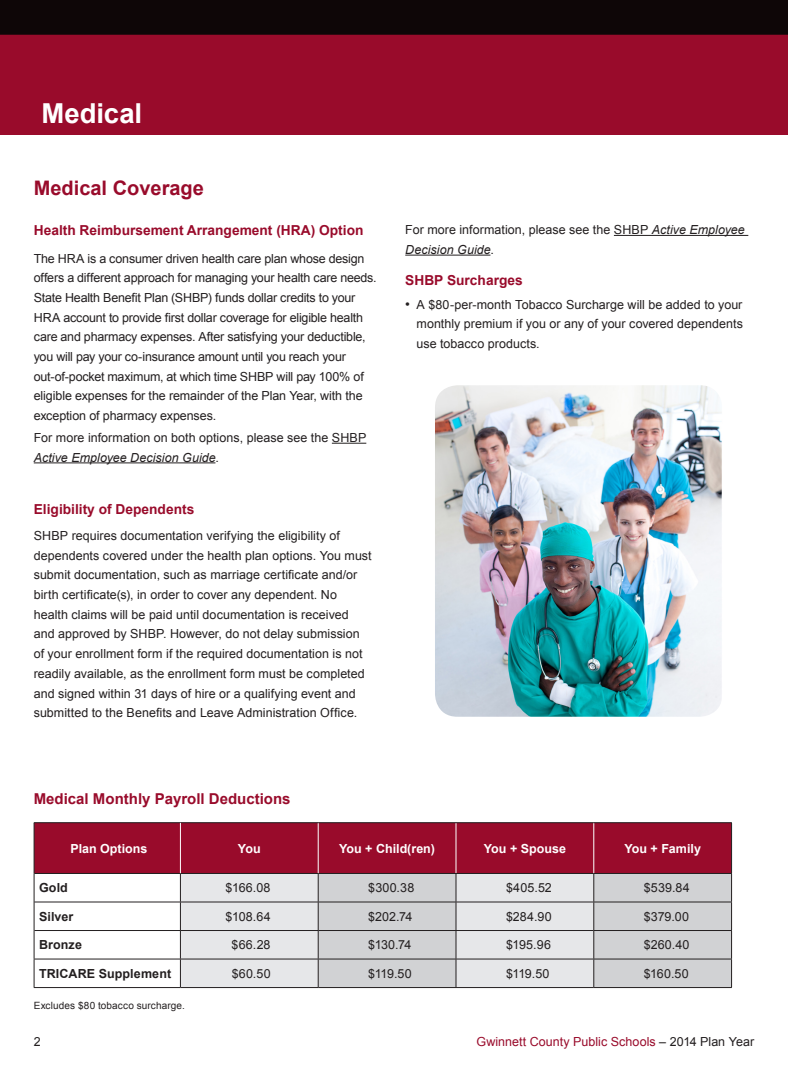
<style>
.page{position:relative;width:788px;height:1080px;background:#fff}
.page>*{position:absolute;margin:0;border:0;box-sizing:border-box;transform-origin:0 0}
.t1{font:700 27.5px "Arial";letter-spacing:-.005em;color:#fff}
.t2{font:700 20px "Arial";color:#990b2b}
.t3{font:700 15px "Arial";color:#990b2b}
.t4{font:700 13.75px "Arial";color:#990b2b}
.t5{font:12.5px/19.8px "Arial";color:#231f20}
.t6{font:700 12.5px "Arial";color:#fff}
.t7{font:12.5px "Arial";color:#990b2b}
.t8{font:700 12.5px "Arial";letter-spacing:.01em;color:#231f20}
.t9{font:10px "Arial";letter-spacing:.01em;color:#231f20}
.s1{font-style:italic}
.s2{font-size:13.75px}
.s3{color:#231f20}
</style>
<div class="page">
<div style="left:0;top:0;width:788px;height:68px;background:#0e0607"></div>
<div style="left:0;top:35px;width:788px;height:100px;background:#990b2b"></div>
<hr style="left:332px;top:443px;width:34px;height:1px;background:#231f20">
<hr style="left:34px;top:462px;width:181px;height:1px;background:#231f20">
<hr style="left:614px;top:235px;width:134px;height:1px;background:#231f20">
<hr style="left:405px;top:255px;width:85px;height:1px;background:#231f20">
<div style="left:35px;top:823px;width:696px;height:50px;background:#990b2b"></div>
<div style="left:181px;top:874px;width:137px;height:113px;background:#e6e7e9"></div>
<svg style="left:319px;top:874px;width:412px;height:113px;fill:#d1d2d4"></svg>
<hr style="left:34px;top:822px;width:146px;height:1px;background:#231f20">
<hr style="left:34px;top:823px;width:1px;height:50px;background:#231f20">
<hr style="left:34px;top:987px;width:146px;height:1px;background:#231f20">
<hr style="left:593px;top:823px;width:1px;height:50px;background:#fff">
<hr style="left:34px;top:873px;width:146px;height:1px;background:#231f20">
<hr style="left:34px;top:902px;width:146px;height:1px;background:#231f20">
<hr style="left:34px;top:930px;width:146px;height:1px;background:#231f20">
<svg style="left:593px;top:874px;width:1px;height:113px"></svg>
<hr style="left:318px;top:823px;width:1px;height:50px;background:#fff">
<hr style="left:455px;top:823px;width:1px;height:50px;background:#fff">
<svg style="left:318px;top:874px;width:1px;height:113px"></svg>
<svg style="left:455px;top:874px;width:1px;height:113px"></svg>
<hr style="left:180px;top:822px;width:138px;height:1px;background:#231f20">
<hr style="left:318px;top:822px;width:138px;height:1px;background:#231f20">
<hr style="left:456px;top:822px;width:137px;height:1px;background:#231f20">
<hr style="left:593px;top:822px;width:138px;height:1px;background:#231f20">
<hr style="left:731px;top:823px;width:1px;height:50px;background:#231f20">
<hr style="left:180px;top:873px;width:138px;height:1px;background:#231f20">
<hr style="left:318px;top:873px;width:138px;height:1px;background:#231f20">
<hr style="left:456px;top:873px;width:137px;height:1px;background:#231f20">
<hr style="left:593px;top:873px;width:138px;height:1px;background:#231f20">
<hr style="left:180px;top:902px;width:138px;height:1px;background:#231f20">
<hr style="left:318px;top:902px;width:138px;height:1px;background:#231f20">
<hr style="left:456px;top:902px;width:137px;height:1px;background:#231f20">
<hr style="left:593px;top:902px;width:138px;height:1px;background:#231f20">
<hr style="left:180px;top:930px;width:138px;height:1px;background:#231f20">
<hr style="left:318px;top:930px;width:138px;height:1px;background:#231f20">
<hr style="left:456px;top:930px;width:137px;height:1px;background:#231f20">
<hr style="left:593px;top:930px;width:138px;height:1px;background:#231f20">
<hr style="left:180px;top:959px;width:138px;height:1px;background:#231f20">
<hr style="left:318px;top:959px;width:138px;height:1px;background:#231f20">
<hr style="left:456px;top:959px;width:137px;height:1px;background:#231f20">
<hr style="left:593px;top:959px;width:138px;height:1px;background:#231f20">
<svg style="left:731px;top:874px;width:1px;height:113px"></svg>
<hr style="left:180px;top:987px;width:138px;height:1px;background:#231f20">
<hr style="left:318px;top:987px;width:138px;height:1px;background:#231f20">
<hr style="left:456px;top:987px;width:137px;height:1px;background:#231f20">
<hr style="left:593px;top:987px;width:138px;height:1px;background:#231f20">
<hr style="left:180px;top:823px;width:1px;height:50px;background:#fff">
<svg style="left:34px;top:873px;width:1px;height:114px"></svg>
<svg style="left:180px;top:874px;width:1px;height:113px"></svg>
<hr style="left:34px;top:959px;width:146px;height:1px;background:#231f20">
<img style="left:435px;top:385px;width:287px;height:332px">
<h1 class="t1" style="left:41px;top:95px;width:102px">Medical</h1>
<h2 class="t2" style="left:34px;top:174px;width:172px">Medical Coverage</h2>
<p class="t4" style="left:34px;top:221px;width:331px">Health Reimbursement Arrangement (HRA) Option</p>
<p class="t5" style="left:34px;top:248px;width:344px">The HRA is a consumer driven health care plan whose design offers a different approach for managing your health care needs.<br>State Health Benefit Plan (SHBP) funds dollar credits to your HRA account to provide first dollar coverage for eligible health care and pharmacy expenses. After satisfying your deductible, you will pay your co-insurance amount until you reach your out-of-pocket maximum, at which time SHBP will pay 100% of eligible expenses for the remainder of the Plan Year, with the exception of pharmacy expenses.</p>
<p class="t5" style="left:34px;top:428px;width:334px">For more information on both options, please see the SHBP<br><span class="s1">Active Employee Decision Guide</span>.</p>
<p class="t4" style="left:34px;top:500px;width:162px">Eligibility of Dependents</p>
<p class="t5" style="left:34px;top:526px;width:339px">SHBP requires documentation verifying the eligibility of dependents covered under the health plan options. You must submit documentation, such as marriage certificate and/or birth certificate(s), in order to cover any dependent. No health claims will be paid until documentation is received and approved by SHBP. However, do not delay submission of your enrollment form if the required documentation is not readily available, as the enrollment form must be completed and signed within 31 days of hire or a qualifying event and submitted to the Benefits and Leave Administration Office.</p>
<p class="t5" style="left:405px;top:220px;width:341px">For more information, please see the SHBP <span class="s1">Active Employee<br>Decision Guide</span>.</p>
<p class="t4" style="left:405px;top:271px;width:119px">SHBP Surcharges</p>
<p class="t5" style="left:416px;top:295px;width:328px;text-align:justify;text-indent:-11px"><span class="s2">•</span> A $80-per-month Tobacco Surcharge will be added to your monthly premium if you or any of your covered dependents use tobacco products.</p>
<p class="t3" style="left:34px;top:789px;width:258px">Medical Monthly Payroll Deductions</p>
<p class="t6" style="left:70px;top:840px;width:79px">Plan Options</p>
<p class="t6" style="left:238px;top:840px;width:24px">You</p>
<p class="t6" style="left:339px;top:840px;width:97px">You + Child(ren)</p>
<p class="t6" style="left:484px;top:840px;width:84px">You + Spouse</p>
<p class="t6" style="left:624px;top:840px;width:78px">You + Family</p>
<p class="t8" style="left:39px;top:880px;width:30px">Gold</p>
<p class="t5" style="left:225px;top:878px;width:46px">$166.08</p>
<p class="t5" style="left:368px;top:878px;width:48px">$300.38</p>
<p class="t5" style="left:506px;top:878px;width:47px">$405.52</p>
<p class="t5" style="left:643px;top:878px;width:48px">$539.84</p>
<p class="t8" style="left:39px;top:908px;width:36px">Silver</p>
<p class="t5" style="left:226px;top:907px;width:47px">$108.64</p>
<p class="t5" style="left:368px;top:907px;width:46px">$202.74</p>
<p class="t5" style="left:506px;top:907px;width:47px">$284.90</p>
<p class="t5" style="left:643px;top:907px;width:47px">$379.00</p>
<p class="t8" style="left:39px;top:937px;width:44px">Bronze</p>
<p class="t5" style="left:231px;top:935px;width:40px">$66.28</p>
<p class="t5" style="left:368px;top:935px;width:45px">$130.74</p>
<p class="t5" style="left:506px;top:935px;width:46px">$195.96</p>
<p class="t5" style="left:643px;top:935px;width:47px">$260.40</p>
<p class="t8" style="left:39px;top:965px;width:134px">TRICARE Supplement</p>
<p class="t5" style="left:232px;top:964px;width:40px">$60.50</p>
<p class="t5" style="left:368px;top:964px;width:45px">$119.50</p>
<p class="t5" style="left:506px;top:964px;width:45px">$119.50</p>
<p class="t5" style="left:643px;top:964px;width:46px">$160.50</p>
<p class="t9" style="left:34px;top:999px;width:153px">Excludes $80 tobacco surcharge.</p>
<p class="t5" style="left:34px;top:1032px;width:8px">2</p>
<p class="t7" style="left:476px;top:1034px;width:279px">Gwinnett County Public Schools <span class="s3">– 2014 Plan Year</span></p>
</div>
